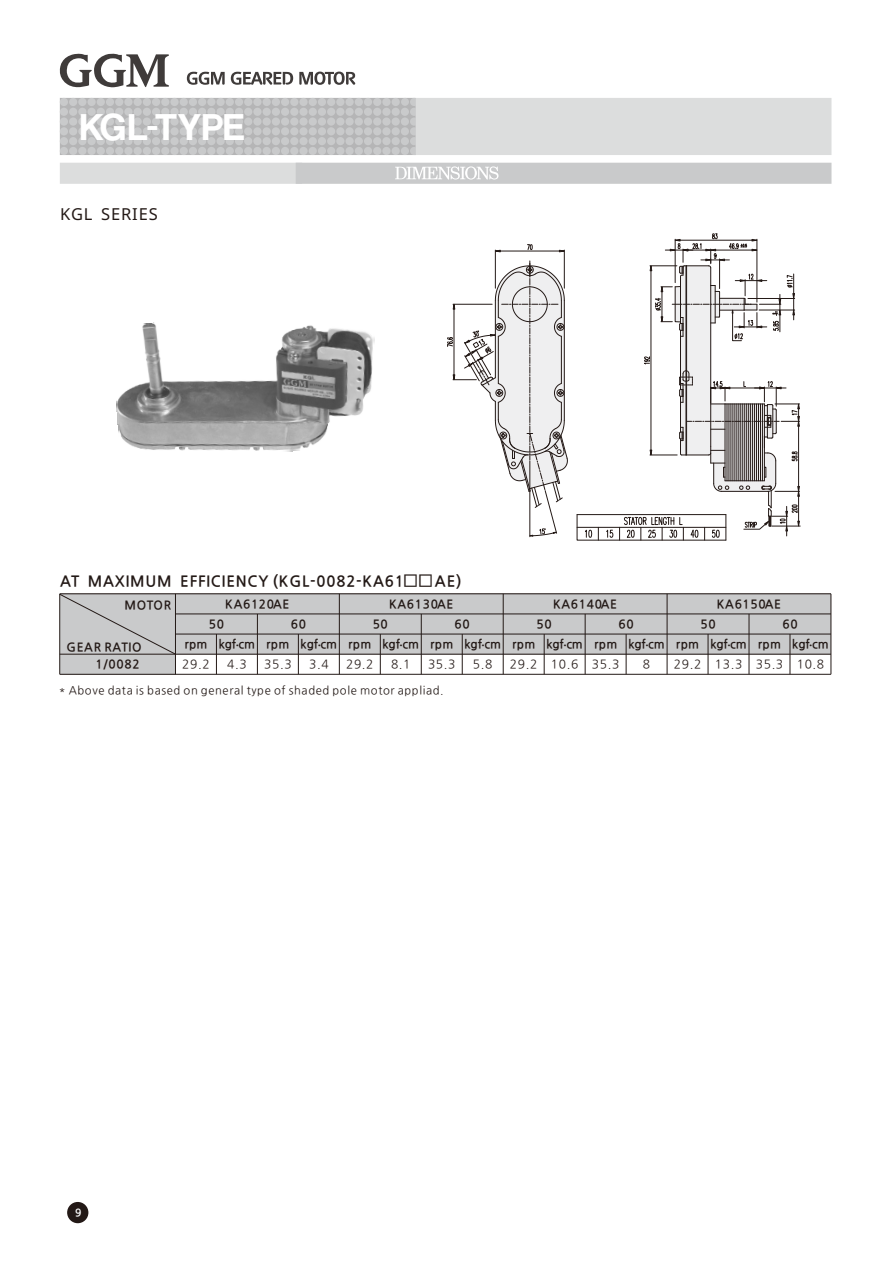
<style>
.page{position:relative;width:893px;height:1261px;background:#fff}
.page>*{position:absolute;margin:0;border:0;box-sizing:border-box;transform-origin:0 0}
.t1{font:39px "Coolvetica Rg";letter-spacing:.025em;color:#fff}
.t2{font:16.5px "Noto Sans";letter-spacing:.05em;color:#231916}
.t3{font:700 15px "Nanum Gothic";letter-spacing:.055em;color:#231916}
.t4{font:700 12px/20.1px "Nanum Gothic";letter-spacing:-.015em;color:#231916}
.t5{font:12px "Nanum Gothic";letter-spacing:.055em;color:#231916}
.t6{font:700 12px "Nanum Gothic";letter-spacing:.055em;color:#231916}
.t7{font:700 12px "Nanum Gothic";letter-spacing:.03em;color:#231916}
.t8{font:11.25px "Nanum Gothic";letter-spacing:.055em;color:#231916}
.t9{font:700 10.5px "Nanum Gothic";color:#fff}
.s1{font-size:18px}
.s2{font-family:"Arial";font-weight:400;font-size:7.5px}
</style>
<div class="page">
<svg style="left:60px;top:98px;width:771px;height:57px;background:#cfd0d0"></svg>
<svg style="left:59px;top:53px;width:110px;height:35px"></svg>
<hr style="left:495px;top:250px;width:1px;height:38px;background:#231916">
<hr style="left:564px;top:250px;width:1px;height:38px;background:#231916">
<hr style="left:500px;top:251px;width:59px;height:1px;background:#231916">
<svg style="left:559px;top:250px;width:6px;height:2px"></svg>
<svg style="left:527px;top:244px;width:6px;height:6px"></svg>
<svg style="left:447px;top:261px;width:121px;height:276px"></svg>
<svg style="left:577px;top:233px;width:223px;height:307px"></svg>
<img style="left:116px;top:322px;width:259px;height:130px">
<svg style="left:187px;top:72px;width:168px;height:13px"></svg>
<svg style="left:60px;top:163px;width:771px;height:21px;background:#d0d1d2"></svg>
<hr style="left:725px;top:404px;width:1px;height:77px;background:#231916">
<div style="left:67px;top:1202px;width:21px;height:21px;background:#231916;border-radius:50%"></div>
<div style="left:175px;top:594px;width:164px;height:20px;background:#c9cacb"></div>
<div style="left:339px;top:594px;width:164px;height:20px;background:#c9cacb"></div>
<div style="left:503px;top:594px;width:164px;height:20px;background:#c9cacb"></div>
<div style="left:667px;top:594px;width:164px;height:20px;background:#c9cacb"></div>
<div style="left:175px;top:614px;width:82px;height:20px;background:#c9cacb"></div>
<div style="left:257px;top:614px;width:82px;height:20px;background:#c9cacb"></div>
<div style="left:339px;top:614px;width:82px;height:20px;background:#c9cacb"></div>
<div style="left:421px;top:614px;width:82px;height:20px;background:#c9cacb"></div>
<div style="left:503px;top:614px;width:82px;height:20px;background:#c9cacb"></div>
<div style="left:585px;top:614px;width:82px;height:20px;background:#c9cacb"></div>
<div style="left:667px;top:614px;width:82px;height:20px;background:#c9cacb"></div>
<div style="left:749px;top:614px;width:82px;height:20px;background:#c9cacb"></div>
<div style="left:175px;top:634px;width:41px;height:20px;background:#c9cacb"></div>
<div style="left:216px;top:634px;width:41px;height:20px;background:#c9cacb"></div>
<div style="left:257px;top:634px;width:41px;height:20px;background:#c9cacb"></div>
<div style="left:298px;top:634px;width:41px;height:20px;background:#c9cacb"></div>
<div style="left:339px;top:634px;width:41px;height:20px;background:#c9cacb"></div>
<div style="left:380px;top:634px;width:41px;height:20px;background:#c9cacb"></div>
<div style="left:421px;top:634px;width:41px;height:20px;background:#c9cacb"></div>
<div style="left:462px;top:634px;width:41px;height:20px;background:#c9cacb"></div>
<div style="left:503px;top:634px;width:41px;height:20px;background:#c9cacb"></div>
<div style="left:544px;top:634px;width:41px;height:20px;background:#c9cacb"></div>
<div style="left:585px;top:634px;width:41px;height:20px;background:#c9cacb"></div>
<div style="left:626px;top:634px;width:41px;height:20px;background:#c9cacb"></div>
<div style="left:667px;top:634px;width:41px;height:20px;background:#c9cacb"></div>
<div style="left:708px;top:634px;width:41px;height:20px;background:#c9cacb"></div>
<div style="left:749px;top:634px;width:41px;height:20px;background:#c9cacb"></div>
<div style="left:790px;top:634px;width:41px;height:20px;background:#c9cacb"></div>
<div style="left:60px;top:654px;width:115px;height:20px;background:#c9cacb"></div>
<hr style="left:59px;top:594px;width:1px;height:80px;background:#231916">
<hr style="left:175px;top:594px;width:1px;height:80px;background:#231916">
<hr style="left:216px;top:634px;width:1px;height:40px;background:#231916">
<hr style="left:257px;top:614px;width:1px;height:60px;background:#231916">
<hr style="left:298px;top:634px;width:1px;height:40px;background:#231916">
<hr style="left:339px;top:594px;width:1px;height:80px;background:#231916">
<hr style="left:380px;top:634px;width:1px;height:40px;background:#231916">
<hr style="left:421px;top:614px;width:1px;height:60px;background:#231916">
<hr style="left:462px;top:634px;width:1px;height:40px;background:#231916">
<hr style="left:503px;top:594px;width:1px;height:80px;background:#231916">
<hr style="left:544px;top:634px;width:1px;height:40px;background:#231916">
<hr style="left:585px;top:614px;width:1px;height:60px;background:#231916">
<hr style="left:626px;top:634px;width:1px;height:40px;background:#231916">
<hr style="left:667px;top:594px;width:1px;height:80px;background:#231916">
<hr style="left:708px;top:634px;width:1px;height:40px;background:#231916">
<hr style="left:749px;top:614px;width:1px;height:60px;background:#231916">
<hr style="left:790px;top:634px;width:1px;height:40px;background:#231916">
<hr style="left:831px;top:594px;width:1px;height:80px;background:#231916">
<hr style="left:60px;top:674px;width:771px;height:1px;background:#231916">
<hr style="left:60px;top:654px;width:771px;height:1px;background:#231916">
<hr style="left:175px;top:634px;width:656px;height:1px;background:#231916">
<hr style="left:175px;top:614px;width:656px;height:1px;background:#231916">
<hr style="left:60px;top:593px;width:771px;height:1px;background:#231916">
<svg style="left:59px;top:594px;width:116px;height:60px;background:#c2c3c4"></svg>
<h1 class="t1" style="left:80px;top:110px;width:166px">KGL-TYPE</h1>
<h2 class="t2" style="left:60px;top:202px;width:99px">KGL SERIES</h2>
<p class="t3" style="left:60px;top:573px;width:403px">AT MAXIMUM EFFICIENCY (KGL-0082-KA61<span class="s1">□□</span>AE)</p>
<p class="t7" style="left:125px;top:599px;width:48px">MOTOR</p>
<p class="t6" style="left:66px;top:641px;width:77px">GEAR RATIO</p>
<p class="t6" style="left:225px;top:598px;width:66px">KA6120AE</p>
<p class="t6" style="left:389px;top:598px;width:66px">KA6130AE</p>
<p class="t6" style="left:553px;top:598px;width:66px">KA6140AE</p>
<p class="t6" style="left:717px;top:598px;width:66px">KA6150AE</p>
<p class="t4" style="left:184px;top:614px;width:646px;text-indent:598px">60<br>rpm kgf<span class="s2">•</span>cm rpm kgf<span class="s2">•</span>cm rpm kgf<span class="s2">•</span>cm rpm kgf<span class="s2">•</span>cm rpm kgf<span class="s2">•</span>cm rpm kgf<span class="s2">•</span>cm rpm kgf<span class="s2">•</span>cm rpm kgf<span class="s2">•</span>cm</p>
<p class="t7" style="left:209px;top:618px;width:17px">50</p>
<p class="t7" style="left:291px;top:618px;width:17px">60</p>
<p class="t7" style="left:373px;top:618px;width:17px">50</p>
<p class="t7" style="left:455px;top:618px;width:17px">60</p>
<p class="t7" style="left:537px;top:618px;width:17px">50</p>
<p class="t7" style="left:618px;top:618px;width:17px">60</p>
<p class="t7" style="left:700px;top:618px;width:17px">50</p>
<p class="t7" style="left:95px;top:659px;width:46px">1/0082</p>
<p class="t5" style="left:182px;top:659px;width:29px">29.2</p>
<p class="t5" style="left:227px;top:659px;width:21px">4.3</p>
<p class="t5" style="left:264px;top:659px;width:29px">35.3</p>
<p class="t5" style="left:309px;top:659px;width:21px">3.4</p>
<p class="t5" style="left:346px;top:659px;width:29px">29.2</p>
<p class="t5" style="left:391px;top:659px;width:21px">8.1</p>
<p class="t5" style="left:428px;top:659px;width:29px">35.3</p>
<p class="t5" style="left:473px;top:659px;width:21px">5.8</p>
<p class="t5" style="left:510px;top:659px;width:111px">29.2 10.6 35.3</p>
<p class="t5" style="left:643px;top:659px;width:9px">8</p>
<p class="t5" style="left:674px;top:659px;width:152px">29.2 13.3 35.3 10.8</p>
<p class="t8" style="left:59px;top:685px;width:386px">* Above data is based on general type of shaded pole motor appliad.</p>
<p class="t9" style="left:75px;top:1208px;width:8px">9</p>
</div>
